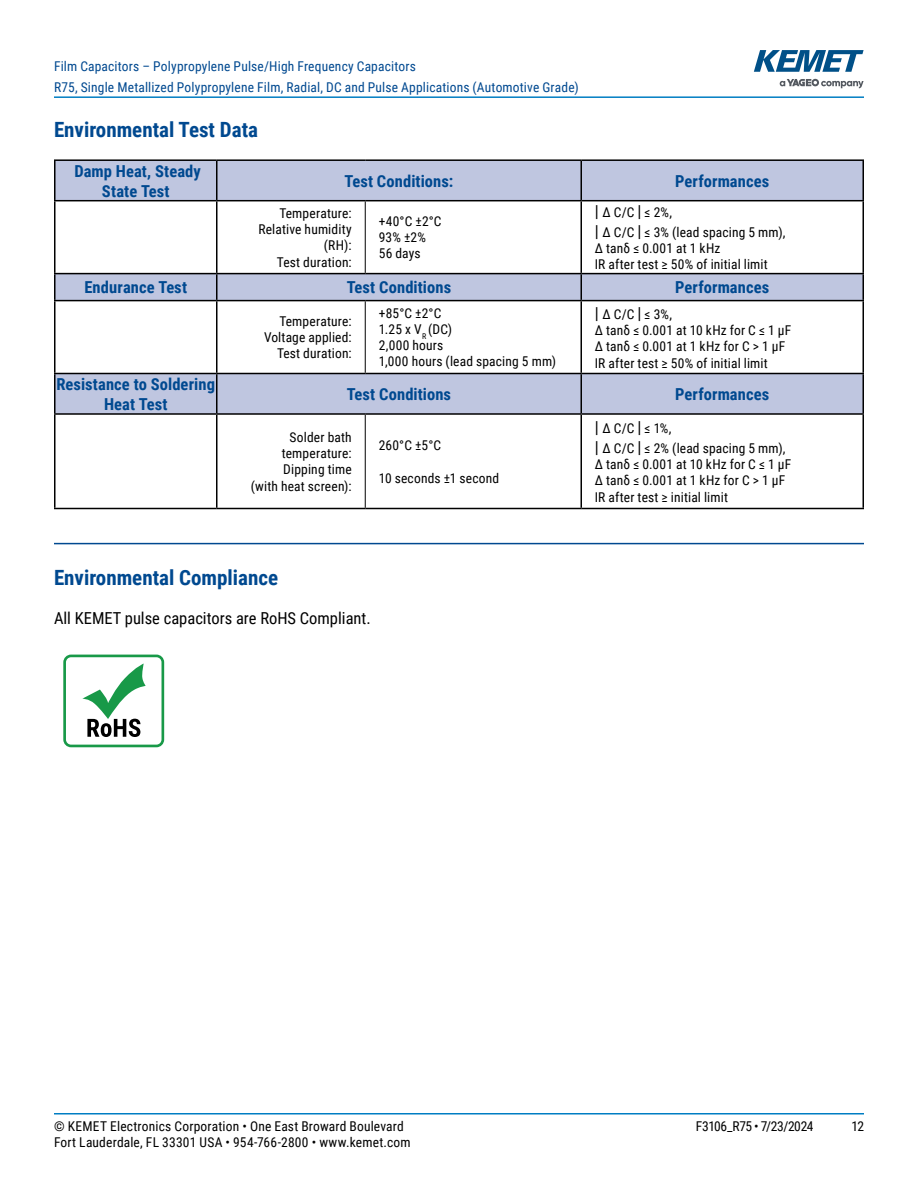
<style>
.page{position:relative;width:918px;height:1188px;background:#fff}
.page>*{position:absolute;margin:0;border:0;box-sizing:border-box;transform-origin:0 0}
.t1{font:700 21px "Roboto Condensed";color:#004990}
.t2{font:700 16.5px/19.8px "Roboto Condensed";letter-spacing:.005em;color:#004990;text-align:center}
.t3{font:16.5px "Roboto Condensed";color:#000}
.t4{font:13.5px/16.2px "Roboto Condensed";letter-spacing:.01em;color:#000}
.t5{font:13.5px/21px "Roboto Condensed";letter-spacing:.01em;color:#004990}
.t6{font:13.5px "Roboto Condensed";letter-spacing:-.025em;color:#000}
.s1{font-size:16.5px}
</style>
<div class="page">
<hr style="left:54px;top:1113px;width:810px;height:2px;background:#007dc3">
<hr style="left:54px;top:96px;width:810px;height:2px;background:#007dc3">
<svg style="left:780px;top:79px;width:84px;height:9px"></svg>
<svg style="left:754px;top:50px;width:110px;height:22px"></svg>
<hr style="left:54px;top:543px;width:810px;height:1px;background:#004990">
<svg style="left:56px;top:161px;width:806px;height:252px"></svg>
<hr style="left:862px;top:201px;width:2px;height:72px;background:#000">
<hr style="left:862px;top:301px;width:2px;height:72px;background:#000">
<hr style="left:862px;top:415px;width:2px;height:93px;background:#000">
<hr style="left:581px;top:508px;width:283px;height:1px;background:#000">
<hr style="left:365px;top:201px;width:1px;height:72px;background:#000">
<hr style="left:365px;top:301px;width:1px;height:72px;background:#000">
<hr style="left:365px;top:415px;width:1px;height:93px;background:#000">
<hr style="left:54px;top:373px;width:163px;height:1px;background:#000">
<hr style="left:581px;top:373px;width:283px;height:1px;background:#000">
<hr style="left:862px;top:374px;width:2px;height:39px;background:#000">
<hr style="left:54px;top:413px;width:163px;height:2px;background:#000">
<hr style="left:581px;top:413px;width:283px;height:2px;background:#000">
<hr style="left:217px;top:373px;width:148px;height:1px;background:#000">
<hr style="left:365px;top:373px;width:216px;height:1px;background:#000">
<hr style="left:217px;top:413px;width:148px;height:2px;background:#000">
<hr style="left:365px;top:413px;width:216px;height:2px;background:#000">
<hr style="left:581px;top:159px;width:283px;height:2px;background:#000">
<hr style="left:862px;top:161px;width:2px;height:39px;background:#000">
<hr style="left:54px;top:200px;width:163px;height:1px;background:#000">
<hr style="left:217px;top:200px;width:148px;height:1px;background:#000">
<hr style="left:365px;top:200px;width:216px;height:1px;background:#000">
<hr style="left:581px;top:200px;width:283px;height:1px;background:#000">
<hr style="left:54px;top:273px;width:163px;height:1px;background:#000">
<hr style="left:217px;top:273px;width:148px;height:1px;background:#000">
<hr style="left:365px;top:273px;width:216px;height:1px;background:#000">
<hr style="left:581px;top:273px;width:283px;height:1px;background:#000">
<hr style="left:862px;top:274px;width:2px;height:26px;background:#000">
<hr style="left:54px;top:300px;width:163px;height:1px;background:#000">
<hr style="left:217px;top:300px;width:148px;height:1px;background:#000">
<hr style="left:365px;top:300px;width:216px;height:1px;background:#000">
<hr style="left:581px;top:300px;width:283px;height:1px;background:#000">
<hr style="left:54px;top:159px;width:163px;height:2px;background:#000">
<hr style="left:54px;top:161px;width:2px;height:39px;background:#000">
<hr style="left:54px;top:201px;width:2px;height:72px;background:#000">
<hr style="left:54px;top:274px;width:2px;height:26px;background:#000">
<hr style="left:54px;top:301px;width:2px;height:72px;background:#000">
<hr style="left:54px;top:374px;width:2px;height:39px;background:#000">
<hr style="left:54px;top:415px;width:2px;height:93px;background:#000">
<hr style="left:54px;top:508px;width:163px;height:1px;background:#000">
<hr style="left:217px;top:159px;width:148px;height:2px;background:#000">
<hr style="left:216px;top:161px;width:2px;height:39px;background:#000">
<hr style="left:365px;top:159px;width:216px;height:2px;background:#000">
<hr style="left:580px;top:161px;width:2px;height:39px;background:#000">
<hr style="left:216px;top:201px;width:2px;height:72px;background:#000">
<hr style="left:580px;top:201px;width:2px;height:72px;background:#000">
<hr style="left:216px;top:274px;width:2px;height:26px;background:#000">
<hr style="left:580px;top:274px;width:2px;height:26px;background:#000">
<hr style="left:216px;top:301px;width:2px;height:72px;background:#000">
<hr style="left:580px;top:301px;width:2px;height:72px;background:#000">
<hr style="left:216px;top:374px;width:2px;height:39px;background:#000">
<hr style="left:580px;top:374px;width:2px;height:39px;background:#000">
<hr style="left:216px;top:415px;width:2px;height:93px;background:#000">
<hr style="left:580px;top:415px;width:2px;height:93px;background:#000">
<hr style="left:217px;top:508px;width:148px;height:1px;background:#000">
<hr style="left:365px;top:508px;width:216px;height:1px;background:#000">
<div style="left:63px;top:655px;width:101px;height:92px;border:3px solid #189948;border-radius:6px"></div>
<svg style="left:82px;top:664px;width:64px;height:73px"></svg>
<p class="t5" style="left:54px;top:55px;width:526px">Film Capacitors – Polypropylene Pulse/High Frequency Capacitors<br>R75, Single Metallized Polypropylene Film, Radial, DC and Pulse Applications (Automotive Grade)</p>
<h1 class="t1" style="left:54px;top:115px;width:206px">Environmental Test Data</h1>
<p class="t2" style="left:74px;top:160px;width:128px">Damp Heat, Steady<br>State Test</p>
<p class="t2" style="left:345px;top:170px;width:110px">Test Conditions:</p>
<p class="t2" style="left:675px;top:170px;width:95px">Performances</p>
<p class="t4" style="left:258px;top:205px;width:95px;text-align:right">Temperature:<br>Relative humidity (RH):<br>Test duration:</p>
<p class="t4" style="left:379px;top:213px;width:64px">+40°C ±2°C<br>93% ±2%<br>56 days</p>
<p class="t4" style="left:595px;top:202px;width:192px;line-height:19.8px"><span class="s1">|</span> ΔC/C<span class="s1">|</span>≤2%,<br><span class="s1">|</span> Δ C/C <span class="s1">|</span> ≤ 3% (lead spacing 5 mm),</p>
<p class="t4" style="left:595px;top:240px;width:175px">Δ tanδ ≤ 0.001 at 1 kHz<br>IR after test ≥ 50% of initial limit</p>
<p class="t2" style="left:84px;top:277px;width:104px">Endurance Test</p>
<p class="t2" style="left:347px;top:277px;width:106px">Test Conditions</p>
<p class="t2" style="left:675px;top:277px;width:95px">Performances</p>
<p class="t4" style="left:264px;top:313px;width:89px;text-align:right">Temperature:<br>Voltage applied:<br>Test duration:</p>
<p class="t4" style="left:379px;top:304px;width:179px">+85°C ±2°C<br>1.25 x V<sub>R</sub> (DC)<br>2,000 hours<br>1,000 hours (lead spacing 5 mm)</p>
<p class="t4" style="left:595px;top:306px;width:198px"><span class="s1">|</span> ΔC/C<span class="s1">|</span>≤3%,<br>Δ tanδ ≤ 0.001 at 10 kHz for C ≤ 1 µF<br>Δ tanδ ≤ 0.001 at 1 kHz for C &gt; 1 µF<br>IR after test ≥ 50% of initial limit</p>
<p class="t2" style="left:57px;top:374px;width:160px">Resistance to Soldering<br>Heat Test</p>
<p class="t2" style="left:347px;top:384px;width:106px">Test Conditions</p>
<p class="t2" style="left:675px;top:384px;width:95px">Performances</p>
<p class="t4" style="left:251px;top:429px;width:102px;text-align:right">Solder bath temperature:<br>Dipping time<br>(with heat screen):</p>
<p class="t4" style="left:379px;top:437px;width:64px">260°C ±5°C</p>
<p class="t4" style="left:595px;top:418px;width:192px;line-height:19.8px"><span class="s1">|</span> ΔC/C<span class="s1">|</span>≤1%,<br><span class="s1">|</span> Δ C/C <span class="s1">|</span> ≤ 2% (lead spacing 5 mm),</p>
<p class="t4" style="left:595px;top:456px;width:198px">Δ tanδ ≤ 0.001 at 10 kHz for C ≤ 1 µF<br>Δ tanδ ≤ 0.001 at 1 kHz for C &gt; 1 µF<br>IR after test ≥ initial limit</p>
<p class="t4" style="left:379px;top:469px;width:122px">10 seconds ±1 second</p>
<h1 class="t1" style="left:54px;top:563px;width:226px">Environmental Compliance</h1>
<p class="t3" style="left:54px;top:606px;width:318px">All KEMET pulse capacitors are RoHS Compliant.</p>
<p class="t4" style="left:54px;top:1117px;width:351px">© KEMET Electronics Corporation • One East Broward Boulevard</p>
<p class="t6" style="left:696px;top:1116px;width:119px">F3106_R75 • 7/23/2024</p>
<p class="t4" style="left:852px;top:1117px;width:14px">12</p>
<p class="t4" style="left:54px;top:1133px;width:358px">Fort Lauderdale, FL 33301 USA • 954-766-2800 • www.kemet.com</p>
</div>
